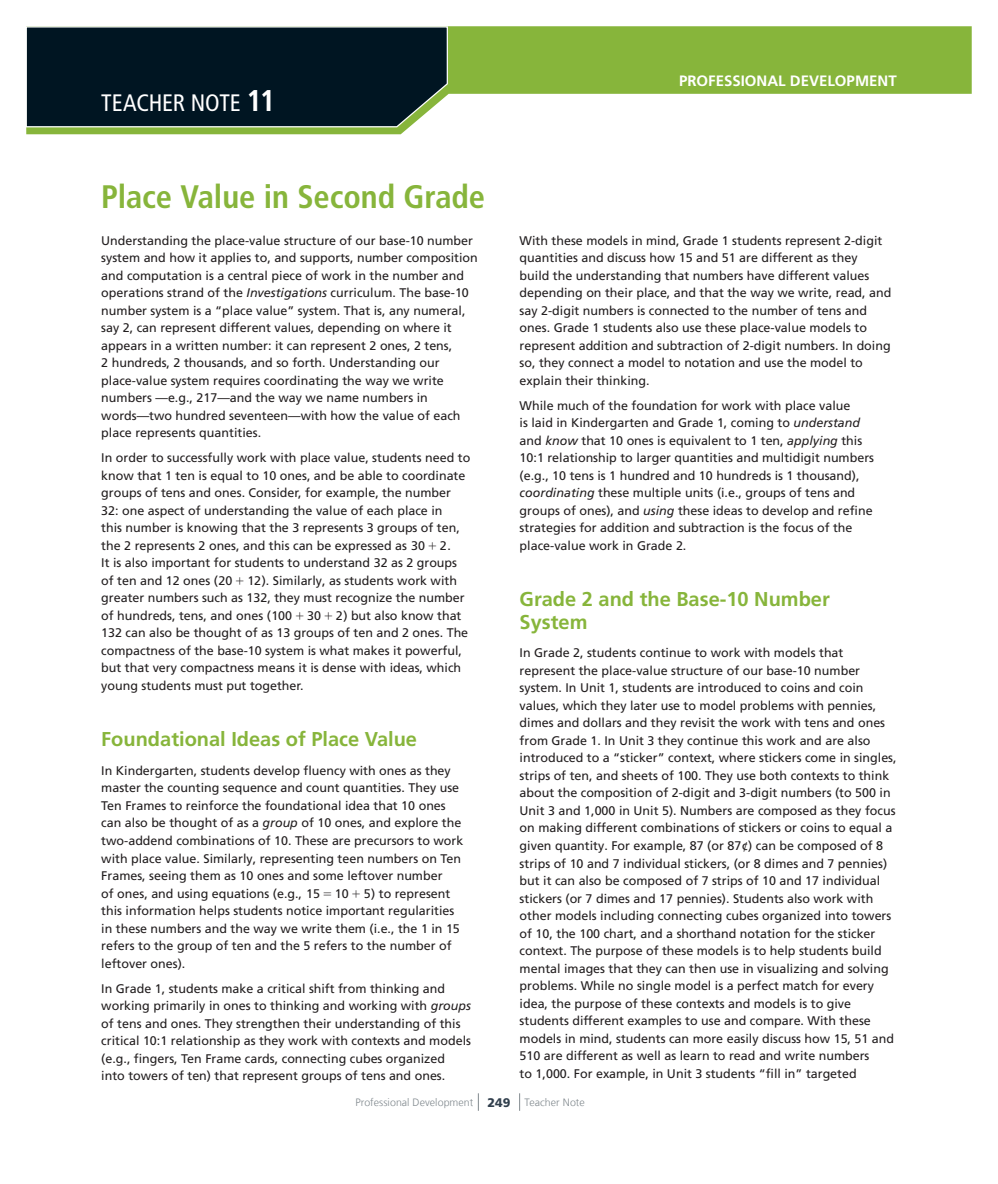
<style>
.page{position:relative;width:998px;height:1184px;background:#fff}
.page>*{position:absolute;margin:0;border:0;box-sizing:border-box;transform-origin:0 0}
.t1{font:700 condensed 32.5px "Frutiger LT Com";letter-spacing:-.005em;color:#87b53b}
.t2{font:condensed 23.75px "Frutiger LT Com";letter-spacing:-.005em;color:#fff}
.t3{font:700 20px/22.5px "Frutiger LT Com";color:#87b53b}
.t4{font:700 15px "Frutiger LT Com";color:#fff}
.t5{font:12.5px/17.5px "Frutiger LT Com";color:#231f20}
.t6{font:300 10.62px "Frutiger LT Com";letter-spacing:.005em;color:#828a8f}
.s1{font-weight:700;font-size:30px}
.s2{font-style:italic}
.s3{font-family:"Pearson MATHPRO02"}
.s4{font-weight:900;font-size:12.5px;color:#313f4d}
</style>
<div class="page">
<svg style="left:26px;top:26px;width:945px;height:108px;fill:#87b53b"></svg>
<svg style="left:26px;top:26px;width:422px;height:102px;background:#0e222c"></svg>
<svg style="left:478px;top:1093px;width:1px;height:17px"></svg>
<svg style="left:519px;top:1093px;width:1px;height:17px"></svg>
<div style="left:494px;top:5px;width:9px;height:9px;border:2px solid #fff;border-radius:50%"></div>
<svg style="left:498px;top:5px;width:2px;height:9px"></svg>
<h2 class="t2" style="left:101px;top:88px;width:175px">TEACHER NOTE <span class="s1">11</span></h2>
<h1 class="t1" style="left:101px;top:177px;width:385px">Place Value in Second Grade</h1>
<p class="t5" style="left:101px;top:231px;width:378px">Understanding the place-value structure of our base-10 number system and how it applies to, and supports, number composition and computation is a central piece of work in the number and operations strand of the <span class="s2">Investigations</span> curriculum. The base-10 number system is a “place value” system. That is, any numeral, say 2, can represent different values, depending on where it appears in a written number: it can represent 2 ones, 2 tens,<br>2 hundreds, 2 thousands, and so forth. Understanding our place-value system requires coordinating the way we write numbers —e.g., 217—and the way we name numbers in words—two hundred seventeen—with how the value of each place represents quantities.</p>
<p class="t5" style="left:101px;top:449px;width:370px">In order to successfully work with place value, students need to know that 1 ten is equal to 10 ones, and be able to coordinate groups of tens and ones. Consider, for example, the number 32: one aspect of understanding the value of each place in<br>this number is knowing that the 3 represents 3 groups of ten, the 2 represents 2 ones, and this can be expressed as 30 <span class="s3">+</span> 2.<br>It is also important for students to understand 32 as 2 groups of ten and 12 ones (20 <span class="s3">+</span> 12). Similarly, as students work with greater numbers such as 132, they must recognize the number of hundreds, tens, and ones (100 <span class="s3">+</span> 30 <span class="s3">+</span> 2) but also know that 132 can also be thought of as 13 groups of ten and 2 ones. The compactness of the base-10 system is what makes it powerful, but that very compactness means it is dense with ideas, which young students must put together.</p>
<h3 class="t3" style="left:101px;top:727px;width:317px">Foundational Ideas of Place Value</h3>
<p class="t5" style="left:101px;top:761px;width:363px">In Kindergarten, students develop fluency with ones as they master the counting sequence and count quantities. They use Ten Frames to reinforce the foundational idea that 10 ones can also be thought of as a <span class="s2">group</span> of 10 ones, and explore the two-addend combinations of 10. These are precursors to work with place value. Similarly, representing teen numbers on Ten Frames, seeing them as 10 ones and some leftover number<br>of ones, and using equations (e.g., 15 <span class="s3">=</span> 10 <span class="s3">+</span> 5) to represent this information helps students notice important regularities in these numbers and the way we write them (i.e., the 1 in 15 refers to the group of ten and the 5 refers to the number of leftover ones).</p>
<p class="t5" style="left:101px;top:979px;width:371px">In Grade 1, students make a critical shift from thinking and working primarily in ones to thinking and working with <span class="s2">groups </span>of tens and ones. They strengthen their understanding of this critical 10:1 relationship as they work with contexts and models (e.g., fingers, Ten Frame cards, connecting cubes organized into towers of ten) that represent groups of tens and ones.</p>
<p class="t4" style="left:679px;top:72px;width:219px">PROFESSIONAL DEVELOPMENT</p>
<p class="t5" style="left:519px;top:231px;width:373px">With these models in mind, Grade 1 students represent 2-digit quantities and discuss how 15 and 51 are different as they<br>build the understanding that numbers have different values depending on their place, and that the way we write, read, and say 2-digit numbers is connected to the number of tens and ones. Grade 1 students also use these place-value models to represent addition and subtraction of 2-digit numbers. In doing so, they connect a model to notation and use the model to explain their thinking.</p>
<p class="t5" style="left:519px;top:396px;width:356px">While much of the foundation for work with place value<br>is laid in Kindergarten and Grade 1, coming to <span class="s2">understand </span>and <span class="s2">know</span> that 10 ones is equivalent to 1 ten, <span class="s2">applying</span> this 10:1 relationship to larger quantities and multidigit numbers (e.g., 10 tens is 1 hundred and 10 hundreds is 1 thousand), <span class="s2">coordinating</span> these multiple units (i.e., groups of tens and groups of ones), and <span class="s2">using</span> these ideas to develop and refine strategies for addition and subtraction is the focus of the place-value work in Grade 2.</p>
<h3 class="t3" style="left:519px;top:587px;width:312px">Grade 2 and the Base-10 Number<br>System</h3>
<p class="t5" style="left:519px;top:644px;width:378px">In Grade 2, students continue to work with models that represent the place-value structure of our base-10 number system. In Unit 1, students are introduced to coins and coin values, which they later use to model problems with pennies, dimes and dollars and they revisit the work with tens and ones from Grade 1. In Unit 3 they continue this work and are also introduced to a “sticker” context, where stickers come in singles, strips of ten, and sheets of 100. They use both contexts to think about the composition of 2-digit and 3-digit numbers (to 500 in Unit 3 and 1,000 in Unit 5). Numbers are composed as they focus on making different combinations of stickers or coins to equal a given quantity. For example, 87 (or 87¢) can be composed of 8 strips of 10 and 7 individual stickers, (or 8 dimes and 7 pennies) but it can also be composed of 7 strips of 10 and 17 individual stickers (or 7 dimes and 17 pennies). Students also work with other models including connecting cubes organized into towers of 10, the 100 chart, and a shorthand notation for the sticker context. The purpose of these models is to help students build mental images that they can then use in visualizing and solving problems. While no single model is a perfect match for every idea, the purpose of these contexts and models is to give students different examples to use and compare. With these models in mind, students can more easily discuss how 15, 51 and 510 are different as well as learn to read and write numbers<br>to 1,000. For example, in Unit 3 students “fill in” targeted</p>
<p class="t6" style="left:355px;top:1095px;width:231px">Professional Development <span class="s4">249</span> Teacher Note</p>
</div>
